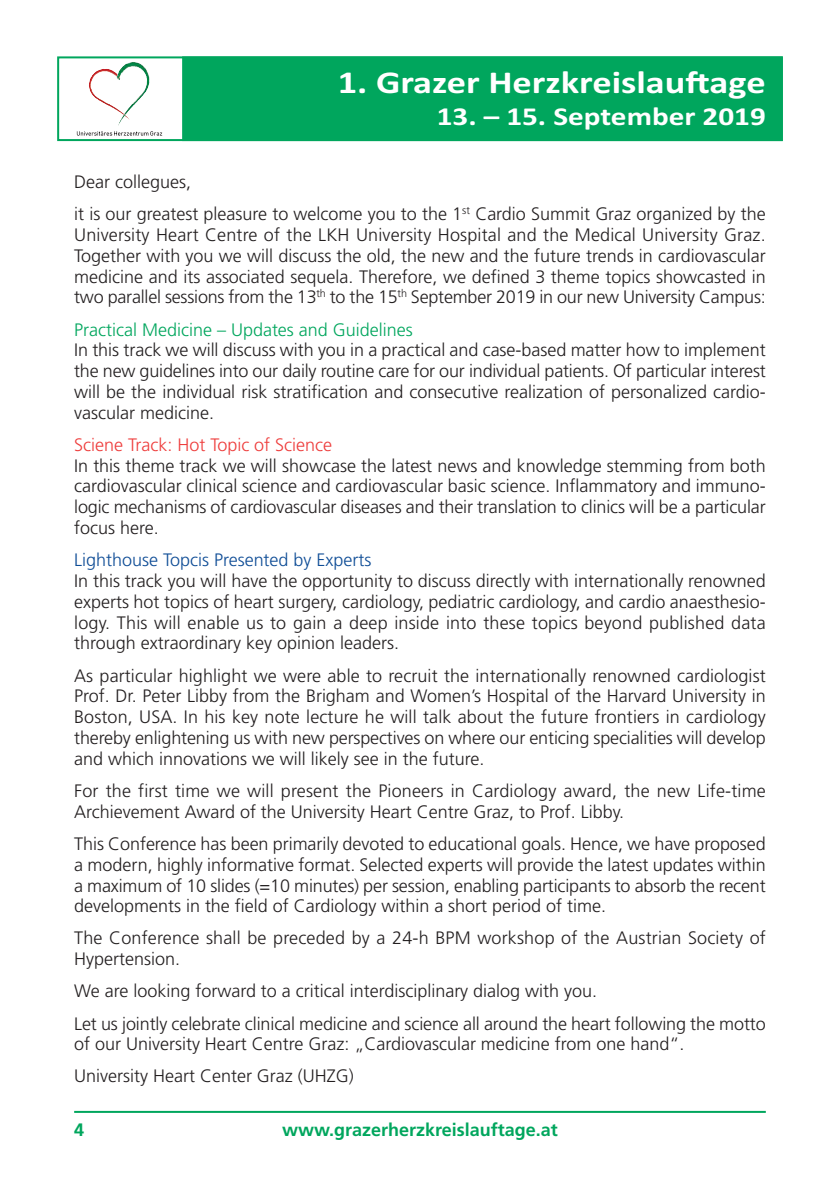
<style>
.page{position:relative;width:840px;height:1190px;background:#fff}
.page>*{position:absolute;margin:0;border:0;box-sizing:border-box;transform-origin:0 0}
.t1{font:700 32px "Calibri";color:#fff;scale:1.2 1}
.t2{font:700 26px "Calibri";color:#fff;scale:1.2 1}
.t3{font:300 18px/20.8px "Frutiger";color:#231f20;text-align:justify}
.t4{font:300 18px "Frutiger";color:#00a65d}
.t5{font:300 18px "Frutiger";color:#0f4d96}
.t6{font:700 18px "Frutiger";color:#00a65d}
.t7{font:300 18px "Frutiger";color:#ee3d3c}
</style>
<div class="page">
<img style="left:89px;top:69px;width:28px;height:17px">
<img style="left:89px;top:86px;width:20px;height:20px">
<img style="left:109px;top:104px;width:21px;height:16px">
<img style="left:118px;top:68px;width:26px;height:6px">
<svg style="left:117px;top:74px;width:4px;height:6px"></svg>
<svg style="left:77px;top:131px;width:85px;height:5px"></svg>
<div style="left:184px;top:58px;width:597px;height:81px;background:#00a65d"></div>
<div style="left:182px;top:56px;width:601px;height:85px;border:2px solid #00a65d"></div>
<hr style="left:74px;top:1111px;width:692px;height:2px;background:#00a65d">
<h1 class="t1" style="left:338px;top:71px;width:358px">1. Grazer Herzkreislau-age</h1>
<h2 class="t2" style="left:437px;top:107px;width:276px">13. – 15. September 2019</h2>
<p class="t3" style="left:74px;top:167px;width:693px;line-height:32.2px">Dear collegues,<br>it is our greatest pleasure to welcome you to the 1<sup>st</sup> Cardio Summit Graz organized by the</p>
<p class="t3" style="left:74px;top:226px;width:693px">University Heart Centre of the LKH University Hospital and the Medical University Graz.<br>Together with you we will discuss the old, the new and the future trends in cardiovascular medicine and its associated sequela. Therefore, we defined 3 theme topics showcasted in two parallel sessions from the 13<sup>th</sup> to the 15<sup>th</sup> September 2019 in our new University Campus:</p>
<p class="t4" style="left:74px;top:322px;width:340px">Practical Medicine – Updates and Guidelines</p>
<p class="t3" style="left:74px;top:341px;width:693px">In this track we will discuss with you in a practical and case-based matter how to implement the new guidelines into our daily routine care for our individual patients. Of particular interest will be the individual risk stratification and consecutive realization of personalized cardio&shy;vascular medicine.</p>
<p class="t7" style="left:74px;top:437px;width:260px">Sciene Track: Hot Topic of Science</p>
<p class="t3" style="left:74px;top:456px;width:693px">In this theme track we will showcase the latest news and knowledge stemming from both cardiovascular clinical science and cardiovascular basic science. Inflammatory and immuno&shy;logic mechanisms of cardiovascular diseases and their translation to clinics will be a particular focus here.</p>
<p class="t5" style="left:74px;top:553px;width:299px">Lighthouse Topcis Presented by Experts</p>
<p class="t3" style="left:74px;top:572px;width:693px">In this track you will have the opportunity to discuss directly with internationally renowned experts hot topics of heart surgery, cardiology, pediatric cardiology, and cardio anaesthesio&shy;logy. This will enable us to gain a deep inside into these topics beyond published data through extraordinary key opinion leaders.</p>
<p class="t3" style="left:74px;top:666px;width:693px">As particular highlight we were able to recruit the internationally renowned cardiologist Prof. Dr. Peter Libby from the Brigham and Women’s Hospital of the Harvard University in Boston, USA. In his key note lecture he will talk about the future frontiers in cardiology thereby enlightening us with new perspectives on where our enticing specialities will develop and which innovations we will likely see in the future.</p>
<p class="t3" style="left:74px;top:782px;width:693px">For the first time we will present the Pioneers in Cardiology award, the new Life-time<br>Archievement Award of the University Heart Centre Graz, to Prof. Libby.</p>
<p class="t3" style="left:74px;top:835px;width:693px">This Conference has been primarily devoted to educational goals. Hence, we have proposed a modern, highly informative format. Selected experts will provide the latest updates within a maximum of 10 slides (=10 minutes) per session, enabling participants to absorb the recent developments in the field of Cardiology within a short period of time.</p>
<p class="t3" style="left:74px;top:929px;width:693px">The Conference shall be preceded by a 24-h BPM workshop of the Austrian Society of<br>Hypertension.</p>
<p class="t3" style="left:74px;top:976px;width:693px;line-height:32.2px">We are looking forward to a critical interdisciplinary dialog with you.<br>Let us jointly celebrate clinical medicine and science all around the heart following the motto</p>
<p class="t3" style="left:74px;top:1029px;width:612px;line-height:32.2px">of our University Heart Centre Graz: „Cardiovascular medicine from one hand“.<br>University Heart Center Graz (UHZG)</p>
<p class="t6" style="left:74px;top:1122px;width:12px">4</p>
<p class="t6" style="left:282px;top:1122px;width:277px">www.grazerherzkreislauftage.at</p>
</div>
